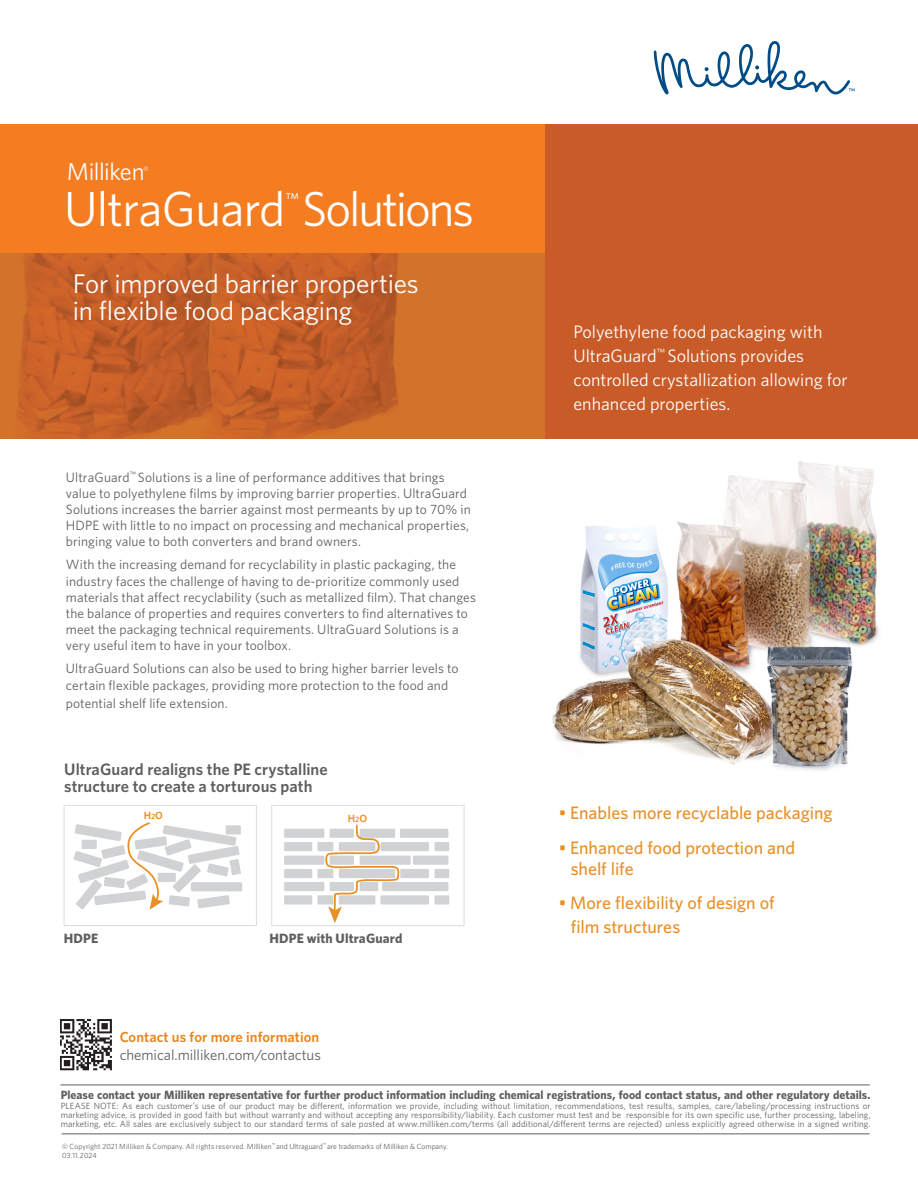
<style>
.page{position:relative;width:918px;height:1188px;background:#fff}
.page>*{position:absolute;margin:0;border:0;box-sizing:border-box;transform-origin:0 0}
.Headline_1{font:49.2px "Whitney";letter-spacing:-.03em;color:#fff}
.Subhead_1{font:27px/27px "Whitney";letter-spacing:-.005em;color:#fff}
.Subhead_1-2{font:24.6px "Whitney";letter-spacing:-.025em;color:#fff}
.t1{font:18px/24px "Whitney";color:#fff}
.Data_Text{font:500 18px/21px "Whitney";letter-spacing:-.005em;color:#e89028}
.Headline_1-2{font:17.25px "Whitney";color:#fff}
.Data_Text-2{font:600 16.5px/16.5px "Whitney";letter-spacing:.005em;color:#5e6060}
.Subhead_2{font:14.85px "Whitney";letter-spacing:-.005em;color:#5e6060}
.Subhead_2-2{font:600 14.55px "Whitney";letter-spacing:.005em;color:#ea851d}
.Data_Text-3{font:13.5px/16.2px "Whitney";letter-spacing:.01em;color:#5e6060}
.Bullets_Whitney{font:700 13.5px "Whitney";letter-spacing:.015em;color:#5e6060}
.t2{font:700 12px "Whitney";letter-spacing:.005em;color:#5e6060}
.t3{font:600 10.35px "Whitney";color:#e89028}
.Subhead_1-3{font:9.6px "Whitney";color:#fff}
.t4{font:9px/9px "Whitney";letter-spacing:.01em;color:#5e6060;text-align:justify}
.Data_Text-4{font:7.5px "Whitney";color:#5e6060}
.s1{font-size:7.8px}
</style>
<div class="page">
<img style="left:0;top:253px;width:545px;height:186px">
<div style="left:0;top:123px;width:545px;height:130px;background:#f47c21"></div>
<svg style="left:654px;top:41px;width:201px;height:54px"></svg>
<div style="left:545px;top:123px;width:373px;height:318px;background:#c95b28"></div>
<div style="left:0;top:439px;width:918px;height:20px;background:#fff"></div>
<div style="left:271px;top:805px;width:193px;height:121px;border:1px solid #dbdede"></div>
<div style="left:284px;top:829px;width:40px;height:9px;background:#d1d2d4"></div>
<div style="left:400px;top:829px;width:48px;height:9px;background:#d1d2d4"></div>
<div style="left:284px;top:842px;width:28px;height:9px;background:#d1d2d4"></div>
<div style="left:317px;top:842px;width:16px;height:9px;background:#d1d2d4"></div>
<div style="left:381px;top:842px;width:48px;height:9px;background:#d1d2d4"></div>
<div style="left:435px;top:842px;width:14px;height:9px;background:#d1d2d4"></div>
<div style="left:284px;top:856px;width:40px;height:9px;background:#d1d2d4"></div>
<div style="left:360px;top:856px;width:51px;height:9px;background:#d1d2d4"></div>
<div style="left:413px;top:856px;width:35px;height:9px;background:#d1d2d4"></div>
<div style="left:284px;top:869px;width:28px;height:9px;background:#d1d2d4"></div>
<div style="left:317px;top:869px;width:16px;height:9px;background:#d1d2d4"></div>
<div style="left:400px;top:869px;width:29px;height:9px;background:#d1d2d4"></div>
<div style="left:435px;top:869px;width:14px;height:9px;background:#d1d2d4"></div>
<div style="left:284px;top:882px;width:40px;height:9px;background:#d1d2d4"></div>
<div style="left:382px;top:882px;width:66px;height:9px;background:#d1d2d4;border-radius:2px"></div>
<div style="left:284px;top:895px;width:28px;height:10px;background:#d1d2d4"></div>
<div style="left:317px;top:895px;width:16px;height:10px;background:#d1d2d4"></div>
<div style="left:381px;top:895px;width:48px;height:10px;background:#d1d2d4"></div>
<div style="left:435px;top:895px;width:14px;height:10px;background:#d1d2d4"></div>
<svg style="left:324px;top:805px;width:75px;height:118px"></svg>
<div style="left:191px;top:882px;width:51px;height:9px;background:#d1d2d4"></div>
<svg style="left:73px;top:822px;width:168px;height:88px"></svg>
<div style="left:64px;top:805px;width:193px;height:121px;border:1px solid #dbdede"></div>
<img style="left:552px;top:461px;width:327px;height:310px">
<img style="left:60px;top:1019px;width:52px;height:52px">
<hr style="left:60px;top:1085px;width:810px;height:1px;background:#5e6060">
<hr style="left:62px;top:1134px;width:808px;height:1px;background:#5e6060">
<p class="Subhead_1-2" style="left:67px;top:156px;width:79px">Milliken</p>
<p class="Subhead_1-3" style="left:143px;top:164px;width:7px">®</p>
<p class="Headline_1" style="left:64px;top:177px;width:411px">UltraGuard Solutions</p>
<p class="Headline_1-2" style="left:285px;top:187px;width:15px">™</p>
<p class="Subhead_1" style="left:73px;top:270px;width:348px">For improved barrier properties in flexible food packaging</p>
<p class="Data_Text-3" style="left:66px;top:469px;width:406px">UltraGuard<sup>™</sup> Solutions is a line of performance additives that brings value to polyethylene films by improving barrier properties. UltraGuard Solutions increases the barrier against most permeants by up to 70% in HDPE with little to no impact on processing and mechanical properties, bringing value to both converters and brand owners.</p>
<p class="Data_Text-3" style="left:66px;top:556px;width:412px">With the increasing demand for recyclability in plastic packaging, the industry faces the challenge of having to de-prioritize commonly used materials that affect recyclability (such as metallized film). That changes the balance of properties and requires converters to find alternatives to meet the packaging technical requirements. UltraGuard Solutions is a very useful item to have in your toolbox.</p>
<p class="Data_Text-3" style="left:66px;top:660px;width:394px">UltraGuard Solutions can also be used to bring higher barrier levels to certain flexible packages, providing more protection to the food and</p>
<p class="Data_Text-3" style="left:66px;top:694px;width:163px">potential shelf life extension.</p>
<p class="Data_Text-2" style="left:64px;top:761px;width:265px">UltraGuard realigns the PE crystalline structure to create a torturous path</p>
<p class="t3" style="left:144px;top:808px;width:21px">H<span class="s1">2</span>O</p>
<p class="t3" style="left:348px;top:812px;width:21px">H<span class="s1">2</span>O</p>
<p class="Bullets_Whitney" style="left:64px;top:930px;width:36px">HDPE</p>
<p class="Bullets_Whitney" style="left:269px;top:930px;width:135px">HDPE with UltraGuard</p>
<p class="Subhead_2-2" style="left:120px;top:1027px;width:201px">Contact us for more information</p>
<p class="Subhead_2" style="left:120px;top:1045px;width:203px">chemical.milliken.com/contactus</p>
<p class="t1" style="left:573px;top:320px;width:276px">Polyethylene food packaging with UltraGuard<sup>™</sup> Solutions provides controlled crystallization allowing for enhanced properties.</p>
<p class="Data_Text" style="left:559px;top:802px;width:275px">• Enables more recyclable packaging</p>
<p class="Data_Text" style="left:571px;top:837px;width:226px;text-indent:-12px">• Enhanced food protection and shelf life</p>
<p class="Data_Text" style="left:571px;top:891px;width:205px;line-height:24px;text-indent:-12px">• More flexibility of design of film structures</p>
<p class="t2" style="left:61px;top:1087px;width:811px">Please contact your Milliken representative for further product information including chemical registrations, food contact status, and other regulatory details.</p>
<p class="t4" style="left:61px;top:1102px;width:811px">PLEASE NOTE: As each customer’s use of our product may be different, information we provide, including without limitation, recommendations, test results, samples, care/labeling/processing instructions or marketing advice, is provided in good faith but without warranty and without accepting any responsibility/liability. Each customer must test and be responsible for its own specific use, further processing, labeling, marketing, etc. All sales are exclusively subject to our standard terms of sale posted at www.milliken.com/terms (all additional/different terms are rejected) unless explicitly agreed otherwise in a signed writing.</p>
<p class="Data_Text-4" style="left:62px;top:1141px;width:388px">© Copyright 2021 Milliken &amp; Company. All rights reserved. Milliken<sup>™</sup> and Ultraguard<sup>™</sup> are trademarks of Milliken &amp; Company.</p>
<p class="Data_Text-4" style="left:62px;top:1150px;width:36px">03.11.2024</p>
</div>
